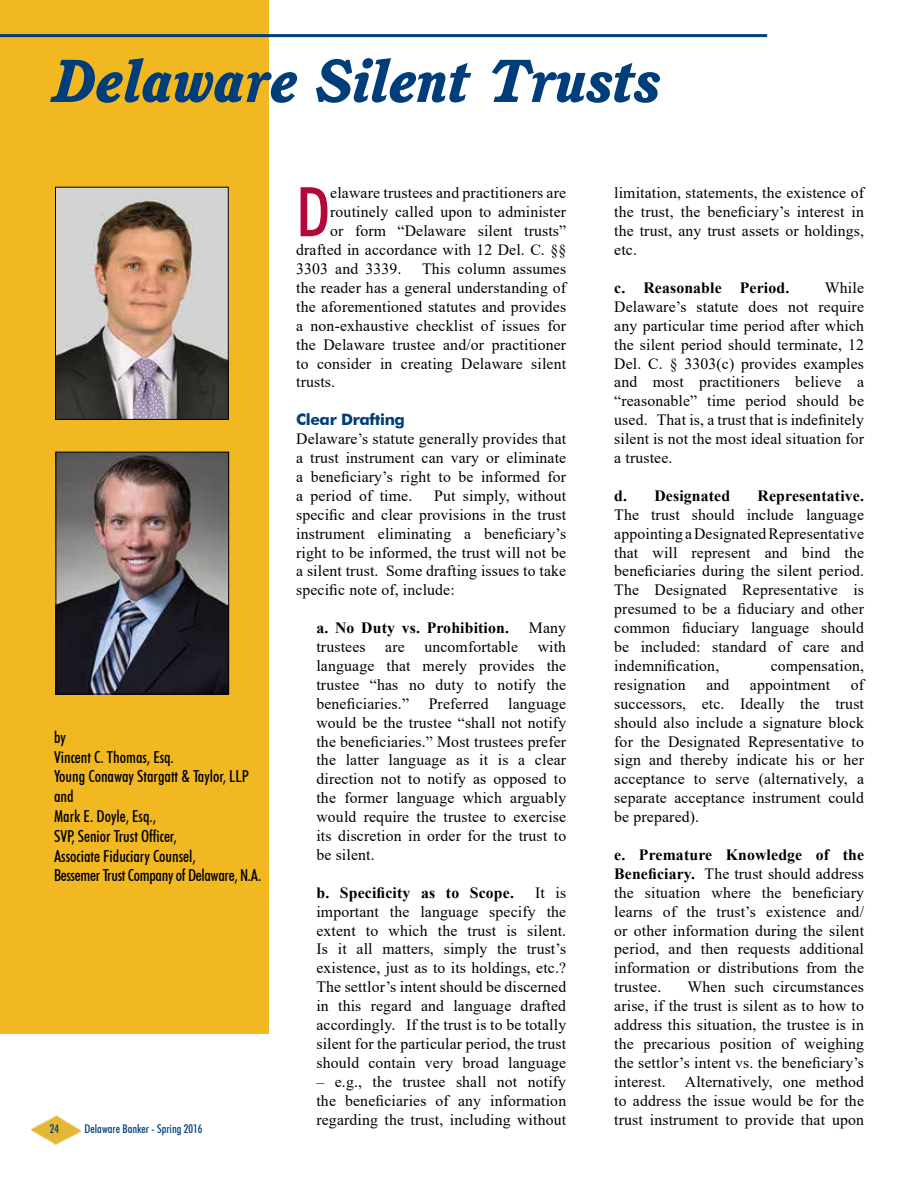
<style>
.page{position:relative;width:918px;height:1188px;background:#fff}
.page>*{position:absolute;margin:0;border:0;box-sizing:border-box;transform-origin:0 0}
.t1{font:500 condensed 68.7px "Futura BT";color:#b30838}
.t2{font:italic 800 61.5px "Cushing IT Cby BT";color:#003d7b}
.t3{font:500 condensed 16.5px/19.8px "Futura BT";color:#000}
.t4{font:15.75px/18.9px "Times New Roman";letter-spacing:.01em;color:#000;text-align:justify}
.t5{font:700 15.75px "Times New Roman";letter-spacing:.01em;color:#000}
.t6{font:700 15.75px "Futura BT";letter-spacing:-.02em;color:#003d7b}
.t7{font:500 condensed 12px "Futura BT";color:#003d7b}
.s1{font-weight:700}
</style>
<div class="page">
<div style="left:0;top:0;width:268px;height:1033px;background:#f1b821"></div>
<hr style="left:0;top:34px;width:767px;height:3px;background:#003d7b">
<img style="left:31px;top:1116px;width:50px;height:28px">
<img style="left:57px;top:189px;width:170px;height:229px">
<div style="left:55px;top:187px;width:174px;height:233px;border:1px solid #000"></div>
<img style="left:58px;top:454px;width:169px;height:238px">
<div style="left:56px;top:452px;width:173px;height:242px;border:1px solid #000"></div>
<h2 class="t2" style="left:55px;top:43px;width:608px">Delaware Silent Trusts</h2>
<p class="t3" style="left:54px;top:727px;width:209px">by<br>Vincent C. Thomas, Esq.<br>Young Conaway Stargatt &amp; Taylor, LLP and<br>Mark E. Doyle, Esq.,<br>SVP, Senior Trust Officer,<br>Associate Fiduciary Counsel,<br>Bessemer Trust Company of Delaware, N.A.</p>
<p class="t7" style="left:50px;top:1121px;width:11px">24</p>
<p class="t7" style="left:85px;top:1121px;width:119px">Delaware Banker - Spring 2016</p>
<h1 class="t1" style="left:296px;top:170px;width:36px">D</h1>
<p class="t4" style="left:330px;top:183px;width:237px">elaware trustees and practitioners are</p>
<p class="t4" style="left:330px;top:202px;width:237px">routinely called upon to administer</p>
<p class="t4" style="left:330px;top:221px;width:237px">or form “Delaware silent trusts”</p>
<p class="t4" style="left:296px;top:240px;width:272px">drafted in accordance with 12 Del. C. §§</p>
<p class="t4" style="left:296px;top:259px;width:107px">3303 and 3339.</p>
<p class="t4" style="left:296px;top:259px;width:272px;text-indent:126px">This column assumes the reader has a general understanding of the aforementioned statutes and provides a non-exhaustive checklist of issues for the Delaware trustee and/or practitioner to consider in creating Delaware silent trusts.</p>
<p class="t6" style="left:296px;top:410px;width:110px">Clear Drafting</p>
<p class="t4" style="left:296px;top:429px;width:272px">Delaware’s statute generally provides that a trust instrument can vary or eliminate a beneficiary’s right to be informed for a period of time.</p>
<p class="t4" style="left:296px;top:486px;width:272px;text-indent:138px">Put simply, without specific and clear provisions in the trust instrument eliminating a beneficiary’s right to be informed, the trust will not be a silent trust. Some drafting issues to take specific note of, include:</p>
<p class="t5" style="left:316px;top:617px;width:194px">a. No Duty vs. Prohibition.</p>
<p class="t4" style="left:316px;top:618px;width:251px;text-indent:213px">Many trustees are uncomfortable with language that merely provides the trustee “has no duty to notify the beneficiaries.”</p>
<p class="t4" style="left:316px;top:694px;width:251px;text-indent:192px">language would be the trustee “shall not notify the beneficiaries.” Most trustees prefer the latter language as it is a clear direction not to notify as opposed to the former language which arguably would require the trustee to exercise its discretion in order for the trust to be silent.</p>
<p class="t5" style="left:316px;top:881px;width:199px">b. Specificity as to Scope.</p>
<p class="t4" style="left:429px;top:694px;width:61px">Preferred</p>
<p class="t4" style="left:316px;top:883px;width:251px;text-indent:219px">It is important the language specify the extent to which the trust is silent.<br>Is it all matters, simply the trust’s existence, just as to its holdings, etc.?<br>The settlor’s intent should be discerned in this regard and language drafted accordingly. If the trust is to be totally silent for the particular period, the trust should contain very broad language</p>
<p class="t4" style="left:316px;top:1072px;width:251px">– e.g., the trustee shall not notify the beneficiaries of any information regarding the trust, including without</p>
<p class="t4" style="left:614px;top:183px;width:251px">limitation, statements, the existence of the trust, the beneficiary’s interest in the trust, any trust assets or holdings, etc.</p>
<p class="t5" style="left:614px;top:276px;width:177px">c. Reasonable Period.</p>
<p class="t4" style="left:614px;top:278px;width:251px;text-indent:211px">While Delaware’s statute does not require any particular time period after which the silent period should terminate, 12<br>Del. C. § 3303(c) provides examples and most practitioners believe a “reasonable” time period should be used. That is, a trust that is indefinitely silent is not the most ideal situation for a trustee.</p>
<p class="t5" style="left:614px;top:484px;width:117px">d. Designated</p>
<p class="t5" style="left:758px;top:484px;width:108px">Representative.</p>
<p class="t4" style="left:614px;top:505px;width:251px">The trust should include language appointing a Designated Representative that will represent and bind the beneficiaries during the silent period.<br>The Designated Representative is presumed to be a fiduciary and other common fiduciary language should be included: standard of care and indemnification,</p>
<p class="t4" style="left:771px;top:656px;width:95px">compensation,</p>
<p class="t4" style="left:614px;top:675px;width:73px">resignation</p>
<p class="t4" style="left:706px;top:675px;width:25px">and</p>
<p class="t4" style="left:750px;top:675px;width:82px">appointment</p>
<p class="t4" style="left:614px;top:675px;width:251px;text-indent:237px">of successors, etc. Ideally the trust should also include a signature block for the Designated Representative to sign and thereby indicate his or her acceptance to serve (alternatively, a separate acceptance instrument could be prepared).</p>
<p class="t4" style="left:614px;top:845px;width:251px"><span class="s1">e. Premature Knowledge of the Beneficiary.</span> The trust should address the situation where the beneficiary learns of the trust’s existence and/ or other information during the silent period, and then requests additional information or distributions from the trustee.</p>
<p class="t4" style="left:614px;top:977px;width:251px;text-indent:73px">When such circumstances arise, if the trust is silent as to how to address this situation, the trustee is in the precarious position of weighing the settlor’s intent vs. the beneficiary’s interest. Alternatively, one method to address the issue would be for the trust instrument to provide that upon</p>
</div>
